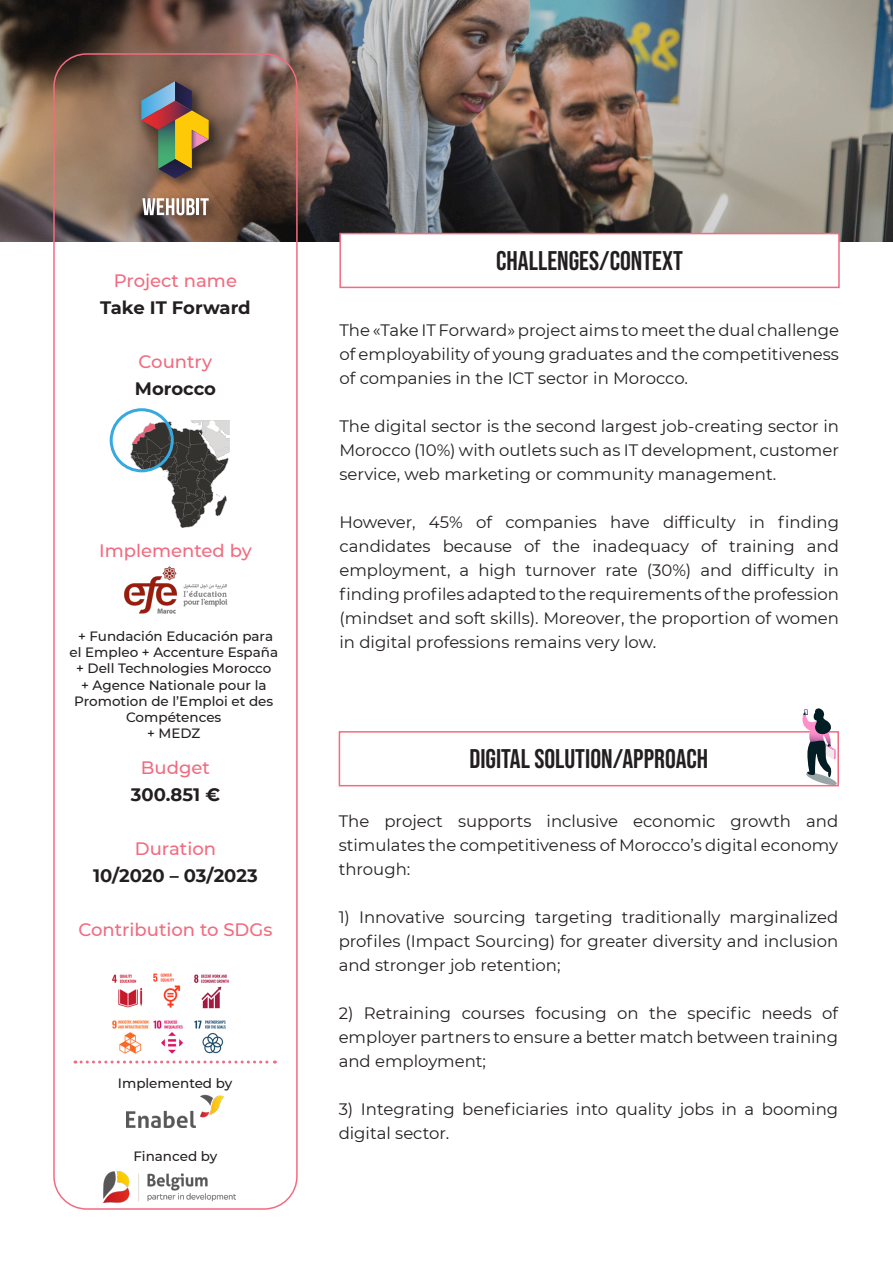
<style>
.page{position:relative;width:893px;height:1263px;background:#fff}
.page>*{position:absolute;margin:0;border:0;box-sizing:border-box;transform-origin:0 0}
.t1{font:27px "Bebas Neue";color:#231f20}
.t2{font:500 18px "Montserrat";color:#f26b80}
.t3{font:700 18px "Montserrat";color:#231f20}
.t4{font:16.5px/24px "Montserrat";color:#231f20;text-align:justify}
.t5{font:500 13.5px/16.2px "Montserrat";color:#231f20;text-align:center}
</style>
<div class="page">
<img style="left:0;top:0;width:893px;height:242px">
<div style="left:53px;top:53px;width:245px;height:1157px;border:2px solid #f26b80;border-radius:33px"></div>
<div style="left:137px;top:78px;width:86px;height:151px;background:#231f20;opacity:.75"></div>
<svg style="left:141px;top:81px;width:68px;height:97px;background:#857151"></svg>
<svg style="left:142px;top:198px;width:67px;height:17px"></svg>
<svg style="left:75px;top:1060px;width:200px;height:3px"></svg>
<img style="left:103px;top:1172px;width:132px;height:30px">
<img style="left:126px;top:1094px;width:97px;height:33px">
<div style="left:339px;top:233px;width:501px;height:55px;background:#fff;border:2px solid #f26b80"></div>
<div style="left:339px;top:731px;width:500px;height:55px;background:#fff;border:2px solid #f26b80"></div>
<svg style="left:802px;top:708px;width:35px;height:78px"></svg>
<img style="left:130px;top:421px;width:100px;height:106px">
<div style="left:110px;top:408px;width:64px;height:64px;border:3px solid #36a9e1;border-radius:50%"></div>
<img style="left:124px;top:566px;width:104px;height:48px">
<img style="left:153px;top:973px;width:28px;height:35px">
<img style="left:194px;top:974px;width:35px;height:35px">
<img style="left:112px;top:1020px;width:37px;height:34px">
<img style="left:153px;top:1020px;width:73px;height:34px">
<img style="left:112px;top:974px;width:31px;height:34px">
<p class="t2" style="left:114px;top:268px;width:125px">Project name</p>
<p class="t3" style="left:100px;top:295px;width:152px">Take IT Forward</p>
<p class="t2" style="left:139px;top:349px;width:75px">Country</p>
<p class="t3" style="left:135px;top:376px;width:83px">Morocco</p>
<p class="t2" style="left:99px;top:538px;width:154px">Implemented by</p>
<p class="t5" style="left:69px;top:628px;width:210px">+ Fundación Educación para el Empleo + Accenture España + Dell Technologies Morocco<br>+ Agence Nationale pour la<br>Promotion de l’Emploi et des<br>Compétences</p>
<p class="t5" style="left:147px;top:725px;width:55px">+ MEDZ</p>
<p class="t2" style="left:141px;top:754px;width:70px">Budget</p>
<p class="t3" style="left:131px;top:781px;width:91px">300.851 €</p>
<p class="t2" style="left:135px;top:835px;width:83px">Duration</p>
<p class="t3" style="left:93px;top:862px;width:166px">10/2020 – 03/2023</p>
<p class="t2" style="left:79px;top:916px;width:195px">Contribution to SDGs</p>
<p class="t5" style="left:118px;top:1075px;width:116px">Implemented by</p>
<p class="t5" style="left:133px;top:1147px;width:85px">Financed by</p>
<p class="t1" style="left:496px;top:245px;width:188px">CHALLENGES/CONTEXT</p>
<p class="t4" style="left:339px;top:317px;width:501px">The «Take IT Forward» project aims to meet the dual challenge of employability of young graduates and the competitiveness of companies in the ICT sector in Morocco.</p>
<p class="t4" style="left:339px;top:413px;width:501px">The digital sector is the second largest job-creating sector in Morocco (10%) with outlets such as IT development, customer service, web marketing or community management.</p>
<p class="t4" style="left:339px;top:509px;width:501px">However, 45% of companies have difficulty in finding candidates because of the inadequacy of training and employment, a high turnover rate (30%) and difficulty in finding profiles adapted to the requirements of the profession (mindset and soft skills). Moreover, the proportion of women in digital professions remains very low.</p>
<p class="t1" style="left:469px;top:743px;width:240px">DIGITAL SOLUTION/APPROACH</p>
<p class="t4" style="left:339px;top:808px;width:501px">The project supports inclusive economic growth and stimulates the competitiveness of Morocco’s digital economy through:</p>
<p class="t4" style="left:339px;top:904px;width:501px">1) Innovative sourcing targeting traditionally marginalized profiles (Impact Sourcing) for greater diversity and inclusion and stronger job retention;</p>
<p class="t4" style="left:339px;top:1000px;width:501px">2) Retraining courses focusing on the specific needs of employer partners to ensure a better match between training and employment;</p>
<p class="t4" style="left:339px;top:1096px;width:501px">3) Integrating beneficiaries into quality jobs in a booming digital sector.</p>
</div>
